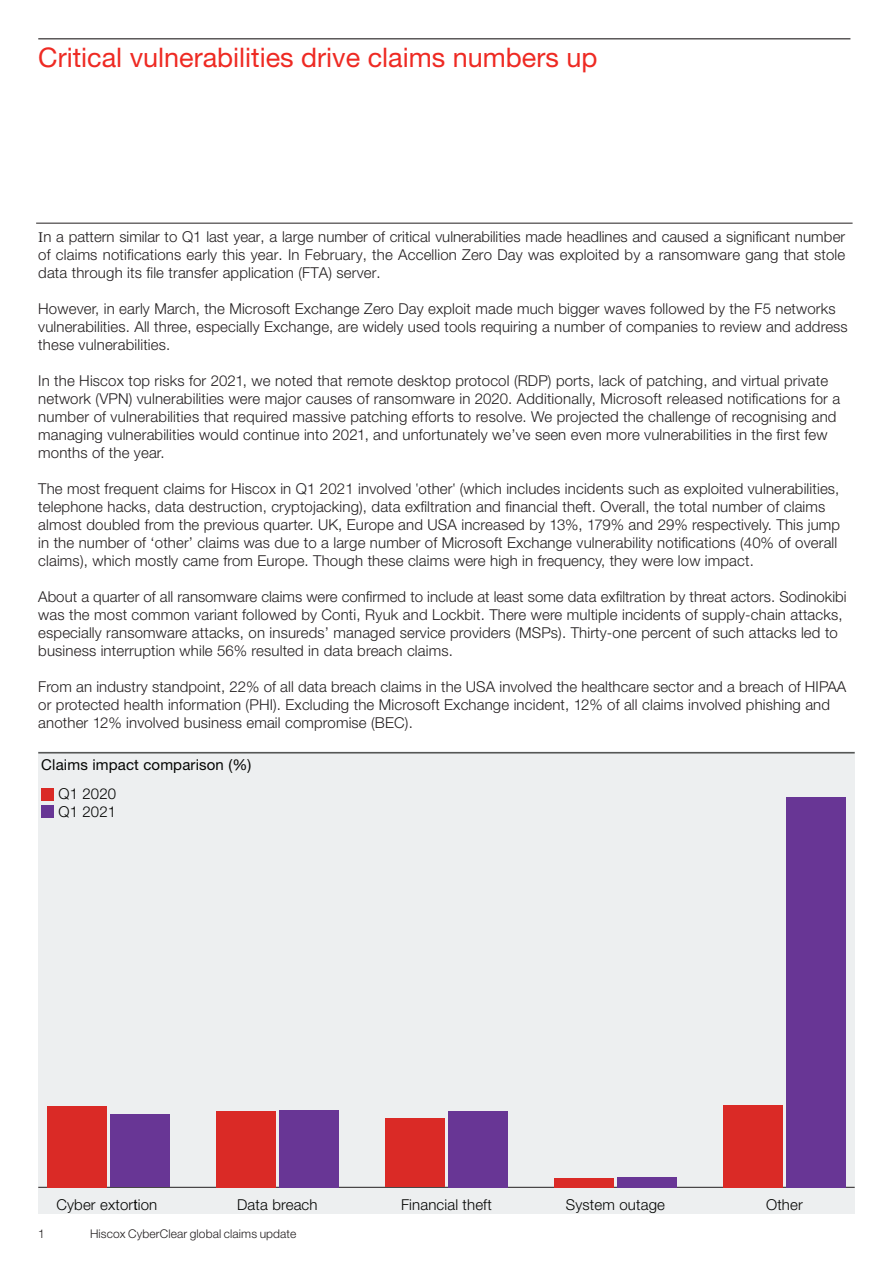
<style>
.page{position:relative;width:893px;height:1263px;background:#fff}
.page>*{position:absolute;margin:0;border:0;box-sizing:border-box;transform-origin:0 0}
.t1{font:27px "Helvetica Neue LT Std";color:#ee2a23}
.t2{font:300 15px/18px "Helvetica Neue LT Std";letter-spacing:.01em;color:#231f20}
.t3{font:300 15px/17.4px "Helvetica Neue LT Std";letter-spacing:.01em;color:#040503}
.t4{font:15px "Helvetica Neue LT Std";letter-spacing:.01em;color:#040503}
.t5{font:300 12px "Helvetica Neue LT Std";letter-spacing:.01em;color:#231f20}
.s1{font-family:"Minion Pro";font-weight:400}
.s2{font-family:"Arial";font-weight:400}
</style>
<div class="page">
<hr style="left:38px;top:38px;width:812px;height:1px;background:#231f20">
<hr style="left:36px;top:223px;width:817px;height:1px;background:#231f20">
<div style="left:38px;top:751px;width:817px;height:462px;background:#edeff0"></div>
<hr style="left:38px;top:752px;width:817px;height:1px;background:#040503">
<hr style="left:38px;top:1187px;width:817px;height:1px;background:#231f20">
<div style="left:787px;top:797px;width:59px;height:390px;background:#683695"></div>
<div style="left:723px;top:1105px;width:59px;height:82px;background:#da2a26"></div>
<div style="left:618px;top:1177px;width:59px;height:10px;background:#683695"></div>
<div style="left:554px;top:1178px;width:59px;height:9px;background:#da2a26"></div>
<div style="left:449px;top:1111px;width:59px;height:76px;background:#683695"></div>
<div style="left:385px;top:1119px;width:59px;height:68px;background:#da2a26"></div>
<div style="left:280px;top:1110px;width:59px;height:77px;background:#683695"></div>
<div style="left:216px;top:1111px;width:59px;height:76px;background:#da2a26"></div>
<div style="left:111px;top:1114px;width:59px;height:73px;background:#683695"></div>
<div style="left:47px;top:1106px;width:59px;height:81px;background:#da2a26"></div>
<div style="left:41px;top:788px;width:13px;height:12px;background:#da2a26"></div>
<div style="left:41px;top:805px;width:13px;height:13px;background:#683695"></div>
<h1 class="t1" style="left:38px;top:41px;width:561px">Critical vulnerabilities drive claims numbers up</h1>
<p class="t2" style="left:38px;top:227px;width:809px;text-align:justify"><span class="s1">I</span>n a pattern similar to Q1 last year, a large number of critical vulnerabilities made headlines and caused a significant number of claims notifications early this year. In February, the Accellion Zero Day was exploited by a ransomware gang that stole data through its file transfer application (FTA) server.</p>
<p class="t2" style="left:38px;top:299px;width:811px">However, in early March, the Microsoft Exchange Zero Day exploit made much bigger waves followed by the F5 networks vulnerabilities. All three, especially Exchange, are widely used tools requiring a number of companies to review and address these vulnerabilities.</p>
<p class="t2" style="left:38px;top:371px;width:803px">In the Hiscox top risks for 2021, we noted that remote desktop protocol (RDP) ports, lack of patching, and virtual private network (VPN) vulnerabilities were major causes of ransomware in 2020. Additionally, Microsoft released notifications for a number of vulnerabilities that required massive patching efforts to resolve. We projected the challenge of recognising and managing vulnerabilities would continue into 2021, and unfortunately we’ve seen even more vulnerabilities in the first few months of the year.</p>
<p class="t2" style="left:38px;top:479px;width:803px">The most frequent claims for Hiscox in Q1 2021 involved <span class="s1">'</span>other<span class="s1">'</span> (which includes incidents such as exploited vulnerabilities, telephone hacks, data destruction, cryptojacking), data exfiltration and financial theft. Overall, the total number of claims almost doubled from the previous quarter. UK, Europe and USA increased by 13%, 179% and 29% respectively. This jump in the number of ‘other’ claims was due to a large number of Microsoft Exchange vulnerability notifications (40% of overall claims), which mostly came from Europe. Though these claims were high in frequency, they were low impact.</p>
<p class="t2" style="left:38px;top:587px;width:810px">About a quarter of all ransomware claims were confirmed to include at least some data exfiltration by threat actors. Sodinokibi was the most common variant followed by Conti, Ryuk and Lockbit. There were multiple incidents of supply-chain attacks, especially ransomware attacks, on insureds’ managed service providers (MSPs). Thirty-one percent of such attacks led to business interruption while 56% resulted in data breach claims.</p>
<p class="t2" style="left:38px;top:677px;width:810px">From an industry standpoint, 22% of all data breach claims in the USA involved the healthcare sector and a breach of HIPAA or protected health information (PHI). Excluding the Microsoft Exchange incident, 12% of all claims involved phishing and another 12% involved business email compromise (BEC).</p>
<p class="t4" style="left:41px;top:756px;width:212px">Claims impact comparison (%)</p>
<p class="t3" style="left:58px;top:785px;width:59px">Q1 2020<br>Q1 2021</p>
<p class="t3" style="left:56px;top:1196px;width:102px">Cyber extor<span class="s2">t</span>ion</p>
<p class="t3" style="left:237px;top:1196px;width:82px">Data breach</p>
<p class="t3" style="left:401px;top:1196px;width:92px">Financial theft</p>
<p class="t3" style="left:566px;top:1196px;width:101px">System outage</p>
<p class="t3" style="left:766px;top:1196px;width:38px">Other</p>
<p class="t5" style="left:38px;top:1226px;width:8px">1</p>
<p class="t5" style="left:90px;top:1226px;width:208px">Hiscox CyberClear global claims update</p>
</div>
